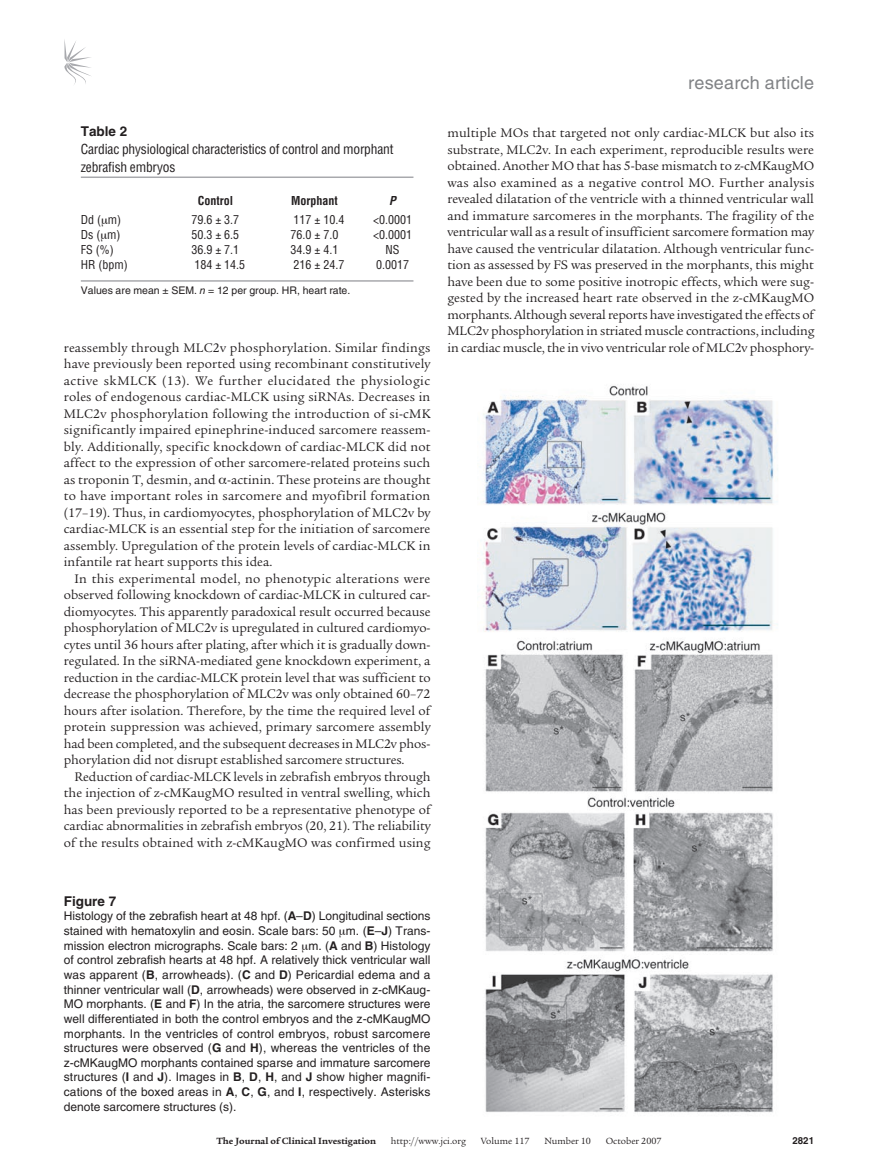
<style>
.page{position:relative;width:878px;height:1174px;background:#fff}
.page>*{position:absolute;margin:0;border:0;box-sizing:border-box;transform-origin:0 0}
.t1{font:18px "Helvetica LT Std";letter-spacing:.01em;color:#808285}
.t2{font:13.5px/16.5px "Legacy Serif Std";letter-spacing:.005em;color:#231f20;text-align:justify}
.t3{font:condensed 13.5px/18px "Helvetica LT Std";letter-spacing:-.015em;color:#231f20}
.t4{font:700 13.5px "Helvetica LT Std";color:#231f20}
.t5{font:12px/14.7px "Helvetica LT Std";color:#231f20;text-align:justify}
.t6{font:condensed 12px "Helvetica LT Std";color:#231f20}
.t7{font:700 condensed 12px "Helvetica LT Std";color:#231f20}
.t8{font:italic 700 condensed 12px "Helvetica LT Std";color:#231f20}
.t9{font:10.5px "Helvetica LT Std";color:#231f20}
.t10{font:9.75px "Legacy Serif Std";color:#231f20}
.t11{font:700 9.75px "Legacy Serif Std";color:#231f20}
.t12{font:700 9.75px "Helvetica LT Std";color:#231f20}
.s1{font-style:italic}
.s2{font-weight:700}
</style>
<div class="page">
<svg style="left:64px;top:39px;width:27px;height:45px"></svg>
<hr style="left:81px;top:176px;width:332px;height:2px;background:#a8a9ad">
<hr style="left:81px;top:280px;width:332px;height:2px;background:#a8a9ad">
<img style="left:482px;top:385px;width:293px;height:728px">
<p class="t4" style="left:81px;top:123px;width:48px">Table 2</p>
<p class="t3" style="left:81px;top:140px;width:314px">Cardiac physiological characteristics of control and morphant zebrafish embryos</p>
<p class="t7" style="left:198px;top:193px;width:37px">Control</p>
<p class="t7" style="left:291px;top:193px;width:48px">Morphant</p>
<p class="t8" style="left:389px;top:193px;width:8px">P</p>
<p class="t6" style="left:81px;top:212px;width:42px">Dd ( m)</p>
<p class="t6" style="left:191px;top:212px;width:49px">79.6 ± 3.7</p>
<p class="t6" style="left:293px;top:212px;width:52px">117 ± 10.4</p>
<p class="t6" style="left:373px;top:212px;width:41px">&lt;0.0001</p>
<p class="t6" style="left:81px;top:227px;width:41px">Ds ( m)</p>
<p class="t6" style="left:191px;top:227px;width:49px">50.3 ± 6.5</p>
<p class="t6" style="left:290px;top:227px;width:49px">76.0 ± 7.0</p>
<p class="t6" style="left:373px;top:227px;width:40px">&lt;0.0001</p>
<p class="t6" style="left:81px;top:242px;width:34px">FS (%)</p>
<p class="t6" style="left:191px;top:242px;width:49px">36.9 ± 7.1</p>
<p class="t6" style="left:290px;top:242px;width:49px">34.9 ± 4.1</p>
<p class="t6" style="left:385px;top:242px;width:16px">NS</p>
<p class="t6" style="left:81px;top:257px;width:48px">HR (bpm)</p>
<p class="t6" style="left:194px;top:257px;width:52px">184 ± 14.5</p>
<p class="t6" style="left:293px;top:257px;width:52px">216 ± 24.7</p>
<p class="t6" style="left:376px;top:257px;width:35px">0.0017</p>
<p class="t9" style="left:81px;top:285px;width:271px">Values are mean ± SEM. <span class="s1">n</span> = 12 per group. HR, heart rate.</p>
<p class="t2" style="left:64px;top:339px;width:368px">reassembly through MLC2v phosphorylation. Similar findings have previously been reported using recombinant constitutively active skMLCK (13). We further elucidated the physiologic roles of endogenous cardiac-MLCK using siRNAs. Decreases in MLC2v phosphorylation following the introduction of si-cMK significantly impaired epinephrine-induced sarcomere reassem&shy;bly. Additionally, specific knockdown of cardiac-MLCK did not affect to the expression of other sarcomere-related proteins such as troponin T, desmin, and -actinin. These proteins are thought to have important roles in sarcomere and myofibril formation (17–19). Thus, in cardiomyocytes, phosphorylation of MLC2v by cardiac-MLCK is an essential step for the initiation of sarcomere assembly. Upregulation of the protein levels of cardiac-MLCK in infantile rat heart supports this idea.</p>
<p class="t2" style="left:64px;top:570px;width:368px;text-indent:11px">In this experimental model, no phenotypic alterations were observed following knockdown of cardiac-MLCK in cultured car&shy;diomyocytes. This apparently paradoxical result occurred because phosphorylation of MLC2v is upregulated in cultured cardiomyo&shy;cytes until 36 hours after plating, after which it is gradually down&shy;regulated. In the siRNA-mediated gene knockdown experiment, a reduction in the cardiac-MLCK protein level that was sufficient to decrease the phosphorylation of MLC2v was only obtained 60–72 hours after isolation. Therefore, by the time the required level of protein suppression was achieved, primary sarcomere assembly had been completed, and the subsequent decreases in MLC2v phos&shy;phorylation did not disrupt established sarcomere structures.</p>
<p class="t2" style="left:64px;top:768px;width:368px;text-indent:11px">Reduction of cardiac-MLCK levels in zebrafish embryos through the injection of z-cMKaugMO resulted in ventral swelling, which has been previously reported to be a representative phenotype of cardiac abnormalities in zebrafish embryos (20, 21). The reliability of the results obtained with z-cMKaugMO was confirmed using</p>
<h1 class="t1" style="left:688px;top:72px;width:127px">research article</h1>
<p class="t2" style="left:447px;top:125px;width:368px">multiple MOs that targeted not only cardiac-MLCK but also its substrate, MLC2v. In each experiment, reproducible results were obtained. Another MO that has 5-base mismatch to z-cMKaugMO was also examined as a negative control MO. Further analysis revealed dilatation of the ventricle with a thinned ventricular wall and immature sarcomeres in the morphants. The fragility of the ventricular wall as a result of insufficient sarcomere formation may have caused the ventricular dilatation. Although ventricular func&shy;tion as assessed by FS was preserved in the morphants, this might have been due to some positive inotropic effects, which were sug&shy;gested by the increased heart rate observed in the z-cMKaugMO morphants. Although several reports have investigated the effects of MLC2v phosphorylation in striated muscle contractions, including in cardiac muscle, the in vivo ventricular role of MLC2v phosphory-</p>
<p class="t4" style="left:64px;top:893px;width:54px">Figure 7</p>
<p class="t5" style="left:64px;top:909px;width:368px">Histology of the zebrafish heart at 48 hpf. (<span class="s2">A</span>–<span class="s2">D</span>) Longitudinal sections stained with hematoxylin and eosin. Scale bars: 50 m. (<span class="s2">E</span>–<span class="s2">J</span>) Trans&shy;mission electron micrographs. Scale bars: 2 m. (<span class="s2">A</span> and <span class="s2">B</span>) Histology of control zebrafish hearts at 48 hpf. A relatively thick ventricular wall was apparent (<span class="s2">B</span>, arrowheads). (<span class="s2">C</span> and <span class="s2">D</span>) Pericardial edema and a thinner ventricular wall (<span class="s2">D</span>, arrowheads) were observed in z-cMKaug-MO morphants. (<span class="s2">E</span> and <span class="s2">F</span>) In the atria, the sarcomere structures were well differentiated in both the control embryos and the z-cMKaugMO morphants. In the ventricles of control embryos, robust sarcomere structures were observed (<span class="s2">G</span> and <span class="s2">H</span>), whereas the ventricles of the z-cMKaugMO morphants contained sparse and immature sarcomere structures (<span class="s2">I</span> and <span class="s2">J</span>). Images in <span class="s2">B</span>, <span class="s2">D</span>, <span class="s2">H</span>, and <span class="s2">J</span> show higher magnifi&shy;cations of the boxed areas in <span class="s2">A</span>, <span class="s2">C</span>, <span class="s2">G</span>, and <span class="s2">I</span>, respectively. Asterisks denote sarcomere structures (s).</p>
<p class="t11" style="left:216px;top:1135px;width:161px">The Journal of Clinical Investigation</p>
<p class="t10" style="left:391px;top:1135px;width:77px">http://www.jci.org</p>
<p class="t10" style="left:480px;top:1135px;width:50px">Volume 117</p>
<p class="t10" style="left:544px;top:1135px;width:48px">Number 10</p>
<p class="t10" style="left:605px;top:1135px;width:57px">October 2007</p>
<p class="t12" style="left:792px;top:1134px;width:23px">2821</p>
</div>
